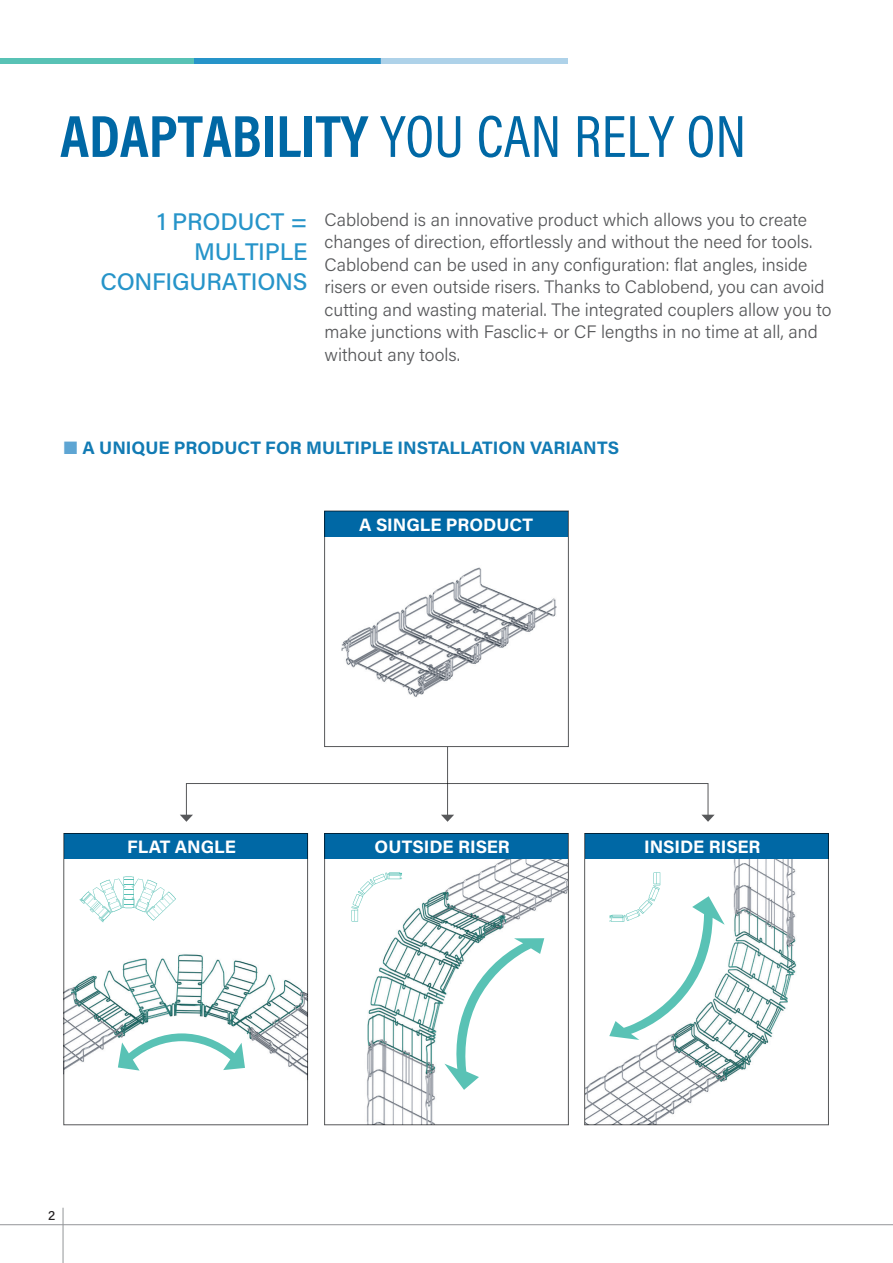
<style>
.page{position:relative;width:893px;height:1263px;background:#fff}
.page>*{position:absolute;margin:0;border:0;box-sizing:border-box;transform-origin:0 0}
.Normal_e{font:700 60px "Acumin Pro Cond";color:#0068a5}
.Normal_e-2{font:500 24px/30px "Acumin Pro";letter-spacing:-.01em;color:#2694c9;text-align:right}
.t1{font:300 18px/22.5px "Acumin Pro";color:#57585a}
.t2{font:700 18px "Acumin Pro";color:#127bb4}
.t3{font:700 18px "Acumin Pro";color:#fff}
.t4{font:500 13.5px "Acumin Pro";color:#231f20}
.s1{font-weight:400}
.s2{color:#5ea5d3}
</style>
<div class="page">
<img style="left:586px;top:859px;width:211px;height:264px">
<img style="left:351px;top:859px;width:216px;height:264px">
<img style="left:65px;top:922px;width:241px;height:153px">
<div style="left:64px;top:833px;width:244px;height:26px;background:#0068a5"></div>
<div style="left:63px;top:833px;width:245px;height:292px;border:1px solid #57585a"></div>
<div style="left:325px;top:833px;width:243px;height:26px;background:#0068a5"></div>
<div style="left:324px;top:833px;width:245px;height:292px;border:1px solid #57585a"></div>
<div style="left:325px;top:511px;width:243px;height:25px;background:#0068a5"></div>
<div style="left:324px;top:511px;width:245px;height:236px;border:1px solid #57585a"></div>
<div style="left:585px;top:833px;width:243px;height:26px;background:#0068a5"></div>
<div style="left:584px;top:833px;width:245px;height:292px;border:1px solid #57585a"></div>
<img style="left:341px;top:567px;width:216px;height:130px">
<div style="left:193px;top:58px;width:187px;height:6px;background:#2694c9"></div>
<div style="left:380px;top:58px;width:187px;height:6px;background:#aed2e9"></div>
<div style="left:0;top:58px;width:193px;height:6px;background:#58c2b5"></div>
<svg style="left:79px;top:876px;width:97px;height:46px"></svg>
<svg style="left:351px;top:872px;width:51px;height:49px"></svg>
<hr style="left:63px;top:1208px;width:1px;height:55px;background:#939598">
<hr style="left:0;top:1224px;width:893px;height:1px;background:#939598">
<hr style="left:447px;top:747px;width:1px;height:68px;background:#57585a">
<svg style="left:441px;top:815px;width:13px;height:7px"></svg>
<div style="left:186px;top:783px;width:522px;height:32px;border:1px solid #57585a"></div>
<svg style="left:180px;top:815px;width:13px;height:7px"></svg>
<svg style="left:702px;top:815px;width:13px;height:7px"></svg>
<svg style="left:118px;top:1033px;width:127px;height:37px"></svg>
<svg style="left:444px;top:938px;width:100px;height:152px"></svg>
<svg style="left:609px;top:872px;width:116px;height:168px"></svg>
<p class="Normal_e" style="left:60px;top:97px;width:688px">ADAPTABILITY <span class="s1">YOU CAN RELY ON</span></p>
<p class="Normal_e-2" style="left:100px;top:206px;width:209px">1 PRODUCT =<br>MULTIPLE<br>CONFIGURATIONS</p>
<p class="t1" style="left:325px;top:208px;width:508px">Cablobend is an innovative product which allows you to create changes of direction, effortlessly and without the need for tools.<br>Cablobend can be used in any configuration: flat angles, inside risers or even outside risers. Thanks to Cablobend, you can avoid cutting and wasting material. The integrated couplers allow you to make junctions with Fasclic+ or CF lengths in no time at all, and without any tools.</p>
<p class="t2" style="left:64px;top:435px;width:557px"><span class="s2">■</span> A UNIQUE PRODUCT FOR MULTIPLE INSTALLATION VARIANTS</p>
<p class="t3" style="left:359px;top:512px;width:175px">A SINGLE PRODUCT</p>
<p class="t3" style="left:127px;top:834px;width:110px">FLAT ANGLE</p>
<p class="t3" style="left:375px;top:834px;width:137px">OUTSIDE RISER</p>
<p class="t3" style="left:644px;top:834px;width:118px">INSIDE RISER</p>
<p class="t4" style="left:48px;top:1206px;width:9px">2</p>
</div>
